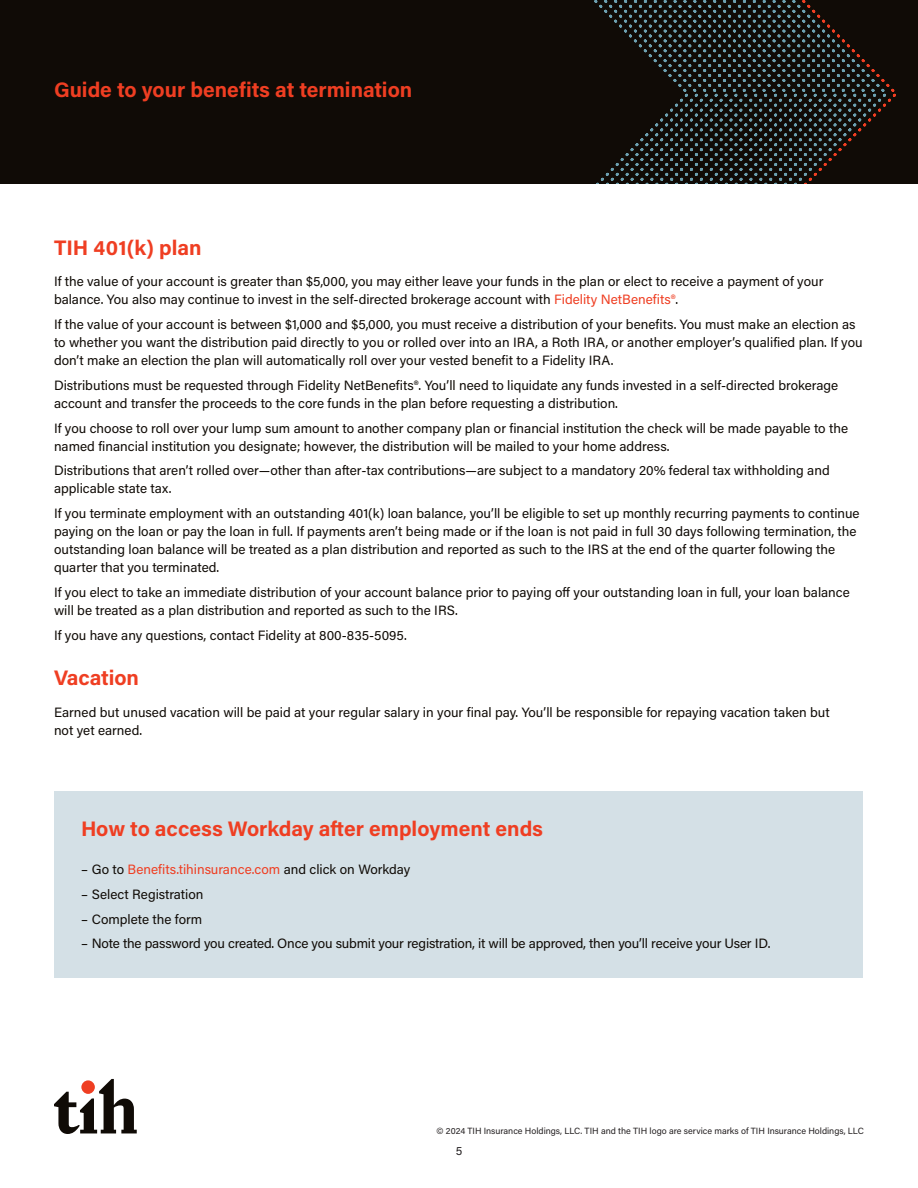
<style>
.page{position:relative;width:918px;height:1188px;background:#fff}
.page>*{position:absolute;margin:0;border:0;box-sizing:border-box;transform-origin:0 0}
.t1{font:700 21px "Acumin Pro";color:#ef3e22}
.t2{font:13.5px/18px "Acumin Pro";color:#100b06}
.t3{font:13.5px "Acumin Pro";color:#ef3e22}
.t4{font:12px "Acumin Pro";color:#231f20}
.t5{font:9px "Acumin Pro";color:#231f20}
.s1{color:#ef3e22}
.s2{color:#100b06}
</style>
<div class="page">
<svg style="left:54px;top:1079px;width:83px;height:55px"></svg>
<div style="left:0;top:0;width:918px;height:184px;background:#100b06"></div>
<svg style="left:850px;top:49px;width:10px;height:93px"></svg>
<svg style="left:841px;top:39px;width:9px;height:112px"></svg>
<svg style="left:831px;top:29px;width:10px;height:132px"></svg>
<svg style="left:821px;top:19px;width:10px;height:152px"></svg>
<svg style="left:811px;top:9px;width:10px;height:172px"></svg>
<svg style="left:801px;top:0;width:10px;height:184px"></svg>
<svg style="left:791px;top:0;width:10px;height:184px"></svg>
<svg style="left:781px;top:0;width:10px;height:184px"></svg>
<svg style="left:771px;top:0;width:10px;height:184px"></svg>
<svg style="left:761px;top:0;width:10px;height:184px"></svg>
<svg style="left:751px;top:0;width:10px;height:184px"></svg>
<svg style="left:741px;top:0;width:10px;height:184px"></svg>
<svg style="left:732px;top:0;width:9px;height:184px"></svg>
<svg style="left:722px;top:0;width:10px;height:184px"></svg>
<svg style="left:712px;top:0;width:10px;height:184px"></svg>
<svg style="left:702px;top:0;width:10px;height:184px"></svg>
<svg style="left:692px;top:0;width:10px;height:184px"></svg>
<svg style="left:594px;top:0;width:98px;height:184px"></svg>
<div style="left:55px;top:791px;width:808px;height:187px;background:#d4e0e6"></div>
<h1 class="t1" style="left:54px;top:75px;width:360px">Guide to your benefits at termination</h1>
<p class="t1" style="left:54px;top:233px;width:149px">TIH 401(k) plan</p>
<p class="t2" style="left:54px;top:272px;width:771px">If the value of your account is greater than $5,000, you may either leave your funds in the plan or elect to receive a payment of your balance. You also may continue to invest in the self-directed brokerage account with <span class="s1">Fidelity NetBenefits®</span>.</p>
<p class="t2" style="left:54px;top:315px;width:810px">If the value of your account is between $1,000 and $5,000, you must receive a distribution of your benefits. You must make an election as to whether you want the distribution paid directly to you or rolled over into an IRA, a Roth IRA, or another employer’s qualified plan. If you don’t make an election the plan will automatically roll over your vested benefit to a Fidelity IRA.</p>
<p class="t2" style="left:54px;top:376px;width:786px">Distributions must be requested through Fidelity NetBenefits®. You’ll need to liquidate any funds invested in a self-directed brokerage account and transfer the proceeds to the core funds in the plan before requesting a distribution.</p>
<p class="t2" style="left:54px;top:418px;width:796px">If you choose to roll over your lump sum amount to another company plan or financial institution the check will be made payable to the named financial institution you designate; however, the distribution will be mailed to your home address.</p>
<p class="t2" style="left:54px;top:461px;width:777px">Distributions that aren’t rolled over—other than after-tax contributions—are subject to a mandatory 20% federal tax withholding and applicable state tax.</p>
<p class="t2" style="left:54px;top:504px;width:807px">If you terminate employment with an outstanding 401(k) loan balance, you’ll be eligible to set up monthly recurring payments to continue paying on the loan or pay the loan in full. If payments aren’t being made or if the loan is not paid in full 30 days following termination, the outstanding loan balance will be treated as a plan distribution and reported as such to the IRS at the end of the quarter following the quarter that you terminated.</p>
<p class="t2" style="left:54px;top:583px;width:797px">If you elect to take an immediate distribution of your account balance prior to paying off your outstanding loan in full, your loan balance will be treated as a plan distribution and reported as such to the IRS.</p>
<p class="t2" style="left:54px;top:625px;width:354px">If you have any questions, contact Fidelity at 800-835-5095.</p>
<p class="t1" style="left:54px;top:663px;width:87px">Vacation</p>
<p class="t2" style="left:54px;top:702px;width:777px">Earned but unused vacation will be paid at your regular salary in your final pay. You’ll be responsible for repaying vacation taken but not yet earned.</p>
<p class="t1" style="left:81px;top:814px;width:464px">How to access Workday after employment ends</p>
<p class="t3" style="left:81px;top:860px;width:331px"><span class="s2">– Go to</span> Benefits.tihinsurance.com <span class="s2">and click on Workday</span></p>
<p class="t2" style="left:81px;top:885px;width:124px">– Select Registration</p>
<p class="t2" style="left:81px;top:909px;width:123px">– Complete the form</p>
<p class="t2" style="left:81px;top:934px;width:691px">– Note the password you created. Once you submit your registration, it will be approved, then you’ll receive your User ID.</p>
<p class="t5" style="left:437px;top:1125px;width:429px">© 2024 TIH Insurance Holdings, LLC. TIH and the TIH logo are service marks of TIH Insurance Holdings, LLC</p>
<p class="t4" style="left:456px;top:1142px;width:8px">5</p>
</div>
